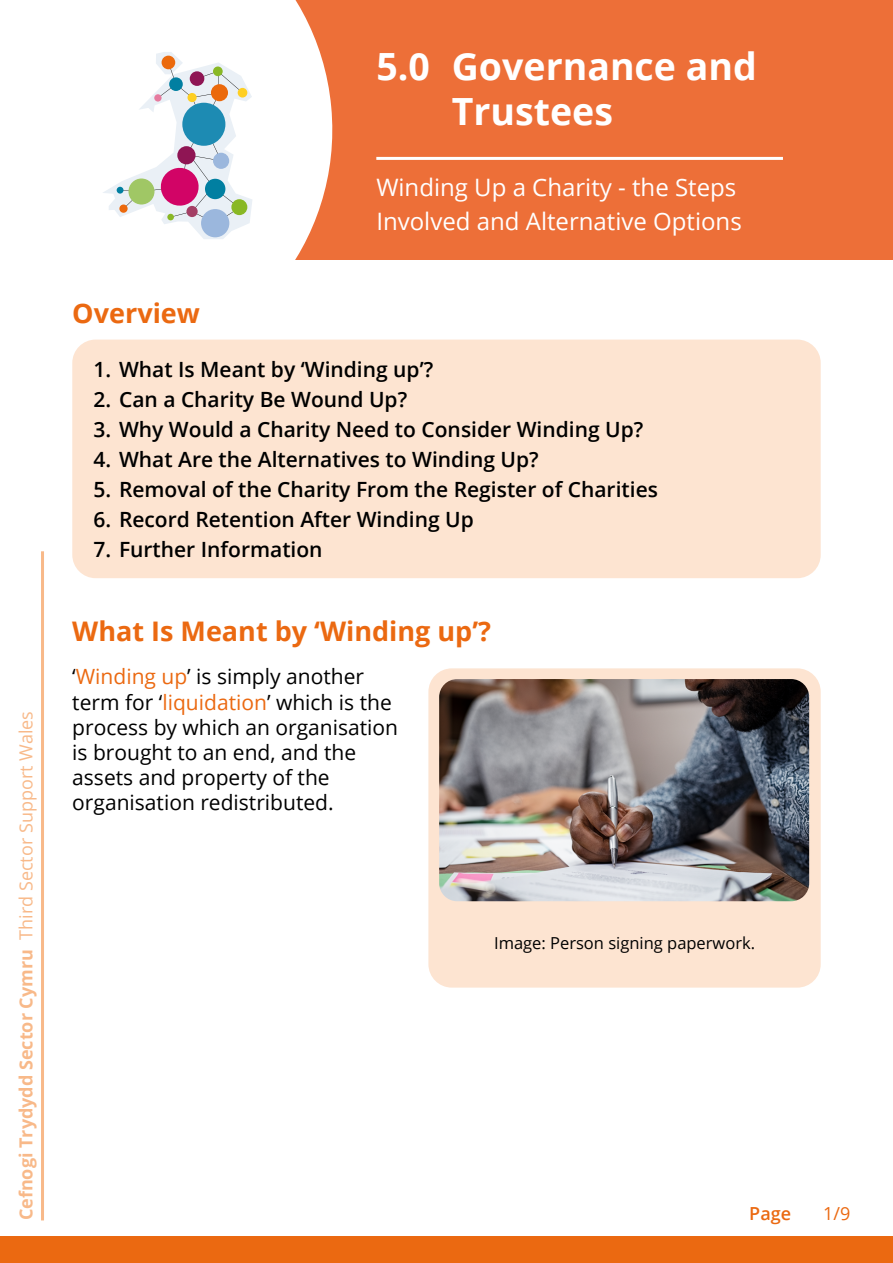
<style>
.page{position:relative;width:893px;height:1263px;background:#fff}
.page>*{position:absolute;margin:0;border:0;box-sizing:border-box;transform-origin:0 0}
.MainSectionHeading{font:700 37.5px/45px "Open Sans";color:#fff}
.SectionHeading-Orang{font:700 27px "Open Sans";color:#eb6911}
.MainSubSectionHeadin{font:24px "Open Sans";color:#fff}
.Paragraph-Overview{font:600 21px "Open Sans";color:#000}
.Paragraph-Standard{font:21px/25.2px "Open Sans";color:#000}
.t1{font:700 18px "Open Sans";color:#f8b989}
.t2{font:600 18px "Open Sans";color:#eb6911}
.t3{font:18px "Open Sans";color:#eb6911}
.Paragraph-ImageCapti{font:16.5px "Open Sans";color:#000}
.s1{font-weight:400}
.s2{color:#eb6911}
</style>
<div class="page">
<div style="left:0;top:0;width:893px;height:259px;background:#ed6f38"></div>
<div style="left:0;top:0;width:333px;height:259px;background:#fff"></div>
<hr style="left:41px;top:551px;width:3px;height:669px;background:#f8b989">
<div style="left:72px;top:340px;width:749px;height:238px;background:#fde4d1;border-radius:23px"></div>
<hr style="left:376px;top:157px;width:407px;height:3px;background:#fff">
<svg style="left:102px;top:52px;width:150px;height:187px;background:#dedee4"></svg>
<div style="left:190px;top:71px;width:14px;height:15px;background:#8f1554;border-radius:50%"></div>
<div style="left:211px;top:84px;width:17px;height:17px;background:#eb690c;border-radius:50%"></div>
<div style="left:213px;top:66px;width:10px;height:10px;background:#89b825;border-radius:50%"></div>
<div style="left:0;top:1236px;width:893px;height:27px;background:#eb6911"></div>
<div style="left:428px;top:668px;width:393px;height:319px;background:#fde4d1;border-radius:23px"></div>
<img style="left:439px;top:679px;width:370px;height:222px">
<p class="t1" style="left:13px;top:1220px;width:511px;rotate:-90deg">Cefnogi Trydydd Sector Cymru <span class="s1">Third Sector Support Wales</span></p>
<h1 class="MainSectionHeading" style="left:376px;top:43px;width:55px">5.0</h1>
<h1 class="MainSectionHeading" style="left:452px;top:43px;width:307px">Governance and<br>Trustees</h1>
<h2 class="MainSubSectionHeadin" style="left:376px;top:171px;width:361px">Winding Up a Charity - the Steps</h2>
<h3 class="SectionHeading-Orang" style="left:72px;top:294px;width:129px">Overview</h3>
<h2 class="MainSubSectionHeadin" style="left:376px;top:205px;width:367px">Involved and Alternative Options</h2>
<p class="Paragraph-Overview" style="left:94px;top:355px;width:341px">1. What Is Meant by ‘Winding up’?</p>
<p class="Paragraph-Overview" style="left:94px;top:385px;width:315px">2. Can a Charity Be Wound Up?</p>
<p class="Paragraph-Overview" style="left:94px;top:415px;width:551px">3. Why Would a Charity Need to Consider Winding Up?</p>
<p class="Paragraph-Overview" style="left:94px;top:445px;width:447px">4. What Are the Alternatives to Winding Up?</p>
<p class="Paragraph-Overview" style="left:94px;top:475px;width:566px">5. Removal of the Charity From the Register of Charities</p>
<p class="Paragraph-Overview" style="left:94px;top:505px;width:382px">6. Record Retention After Winding Up</p>
<p class="Paragraph-Overview" style="left:94px;top:535px;width:231px">7. Further Information</p>
<h3 class="SectionHeading-Orang" style="left:72px;top:612px;width:420px">What Is Meant by ‘Winding up’?</h3>
<p class="Paragraph-Standard" style="left:72px;top:664px;width:327px">‘<span class="s2">Winding up</span>’ is simply another term for ‘<span class="s2">liquidation</span>’ which is the process by which an organisation is brought to an end, and the assets and property of the organisation redistributed.</p>
<p class="Paragraph-ImageCapti" style="left:494px;top:931px;width:263px">Image: Person signing paperwork.</p>
<p class="t2" style="left:749px;top:1201px;width:43px">Page</p>
<p class="t3" style="left:823px;top:1201px;width:29px">1/9</p>
</div>
